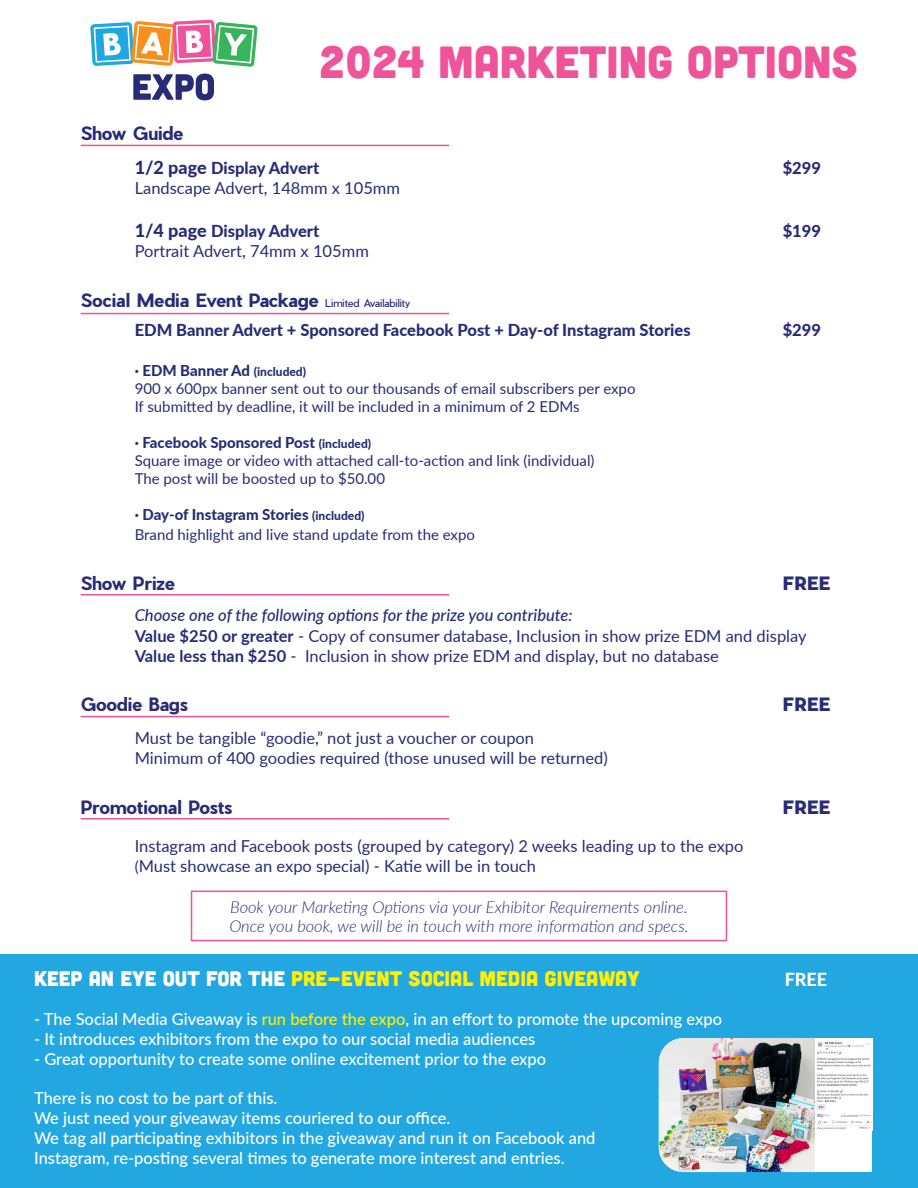
<style>
.page{position:relative;width:918px;height:1188px;background:#fff}
.page>*{position:absolute;margin:0;border:0;box-sizing:border-box;transform-origin:0 0}
.t1{font:45px "Cubano";color:#ef539a}
.t2{font:21px "Cubano";color:#fff101}
.t3{font:700 18px "Pier Sans";color:#282c75}
.t4{font:900 18px "Pier Sans";color:#282c75}
.t5{font:800 18px "Lato";color:#fff}
.t6{font:16.5px "Lato";color:#282c75}
.t7{font:500 16.5px "Lato";color:#fff}
.t8{font:italic 300 16.5px/19.8px "Lato";color:#282c75}
.t9{font:800 16.5px "Lato";color:#282c75}
.t10{font:italic 500 16.5px "Lato";color:#282c75}
.t11{font:15px/19.8px "Lato";color:#282c75}
.t12{font:800 15px "Lato";color:#282c75}
.s1{font-size:18px}
.s2{font-weight:400;font-size:10.5px}
.s3{font-size:12px}
.s4{font-weight:800}
.s5{font-weight:800;font-size:12px}
.s6{font-weight:700}
.s7{font-size:15px}
.s8{color:#fff}
.s9{color:#fff101}
</style>
<div class="page">
<div style="left:0;top:954px;width:918px;height:234px;background:#22a7e0"></div>
<hr style="left:81px;top:145px;width:368px;height:1px;background:#ef539a">
<hr style="left:81px;top:594px;width:368px;height:2px;background:#ef539a">
<hr style="left:81px;top:313px;width:368px;height:1px;background:#ef539a">
<hr style="left:81px;top:716px;width:368px;height:1px;background:#ef539a">
<hr style="left:81px;top:818px;width:368px;height:2px;background:#ef539a">
<svg style="left:133px;top:74px;width:81px;height:26px"></svg>
<svg style="left:90px;top:20px;width:168px;height:47px"></svg>
<img style="left:659px;top:1038px;width:157px;height:134px">
<div style="left:816px;top:1038px;width:56px;height:134px;background:#fff"></div>
<img style="left:817px;top:1041px;width:55px;height:89px">
<div style="left:191px;top:891px;width:536px;height:50px;border:2px solid #ef539a"></div>
<p class="t1" style="left:319px;top:31px;width:540px">2024 MARKETING OPTIONS</p>
<p class="t3" style="left:81px;top:121px;width:104px">Show Guide</p>
<p class="t9" style="left:135px;top:156px;width:186px"><span class="s1">1/2 page</span> Display Advert</p>
<p class="t9" style="left:783px;top:156px;width:40px">$299</p>
<p class="t6" style="left:135px;top:176px;width:267px">Landscape Advert, 148mm x 105mm</p>
<p class="t9" style="left:135px;top:219px;width:186px"><span class="s1">1/4 page</span> Display Advert</p>
<p class="t9" style="left:783px;top:219px;width:40px">$199</p>
<p class="t6" style="left:135px;top:239px;width:236px">Portrait Advert, 74mm x 105mm</p>
<p class="t3" style="left:81px;top:288px;width:331px">Social Media Event Package <span class="s2">Limited Availability</span></p>
<p class="t9" style="left:135px;top:318px;width:558px">EDM Banner Advert + Sponsored Facebook Post + Day-of Instagram Stories</p>
<p class="t9" style="left:783px;top:318px;width:40px">$299</p>
<p class="t12" style="left:135px;top:359px;width:173px">· EDM Banner Ad <span class="s3">(included)</span></p>
<p class="t11" style="left:135px;top:378px;width:502px">900 x 600px banner sent out to our thousands of email subscribers per expo</p>
<p class="t11" style="left:135px;top:396px;width:447px">If submitted by deadline, it will be included in a minimum of 2 EDMs</p>
<p class="t12" style="left:135px;top:431px;width:238px">· Facebook Sponsored Post <span class="s3">(included)</span></p>
<p class="t11" style="left:135px;top:450px;width:461px">Square image or video with attached call-to-action and link (individual)</p>
<p class="t11" style="left:135px;top:468px;width:252px">The post will be boosted up to $50.00</p>
<p class="t11" style="left:135px;top:504px;width:342px"><span class="s4">· Day-of Instagram Stories</span> <span class="s5">(included)<br></span>Brand highlight and live stand update from the expo</p>
<p class="t3" style="left:81px;top:571px;width:96px">Show Prize</p>
<p class="t4" style="left:783px;top:570px;width:49px">FREE</p>
<p class="t10" style="left:135px;top:603px;width:439px">Choose one of the following options for the prize you contribute:</p>
<p class="t6" style="left:135px;top:624px;width:673px"><span class="s6">Value $250 or greater</span> - Copy of consumer database, Inclusion in show prize EDM and display</p>
<p class="t6" style="left:135px;top:644px;width:586px"><span class="s6">Value less than $250</span> - Inclusion in show prize EDM and display, but no database</p>
<p class="t3" style="left:81px;top:691px;width:109px">Goodie Bags</p>
<p class="t4" style="left:783px;top:691px;width:49px">FREE</p>
<p class="t6" style="left:135px;top:726px;width:401px">Must be tangible “goodie,” not just a voucher or coupon</p>
<p class="t6" style="left:135px;top:746px;width:475px">Minimum of 400 goodies required (those unused will be returned)</p>
<p class="t3" style="left:81px;top:795px;width:153px">Promotional Posts</p>
<p class="t4" style="left:783px;top:795px;width:49px">FREE</p>
<p class="t6" style="left:135px;top:834px;width:610px">Instagram and Facebook posts (grouped by category) 2 weeks leading up to the expo</p>
<p class="t6" style="left:135px;top:854px;width:403px"><span class="s7">(</span>Must showcase an expo special) - Katie will be in touch</p>
<p class="t8" style="left:229px;top:896px;width:461px">Book your Marketing Options via your Exhibitor Requirements online.<br>Once you book, we will be in touch with more information and specs.</p>
<p class="t2" style="left:34px;top:964px;width:607px"><span class="s8">KEEP AN EYE OUT FOR THE</span> PRE-EVENT SOCIAL MEDIA GIVEAWAY</p>
<p class="t5" style="left:785px;top:966px;width:44px">FREE</p>
<p class="t7" style="left:34px;top:1007px;width:689px">- The Social Media Giveaway is <span class="s9">run before the expo</span>, in an effort to promote the upcoming expo</p>
<p class="t7" style="left:34px;top:1027px;width:503px">- It introduces exhibitors from the expo to our social media audiences</p>
<p class="t7" style="left:34px;top:1047px;width:514px">- Great opportunity to create some online excitement prior to the expo</p>
<p class="t7" style="left:34px;top:1086px;width:245px">There is no cost to be part of this.</p>
<p class="t7" style="left:34px;top:1106px;width:418px">We just need your giveaway items couriered to our office.</p>
<p class="t7" style="left:34px;top:1126px;width:563px">We tag all participating exhibitors in the giveaway and run it on Facebook and</p>
<p class="t7" style="left:34px;top:1146px;width:532px">Instagram, re-posting several times to generate more interest and entries.</p>
</div>
